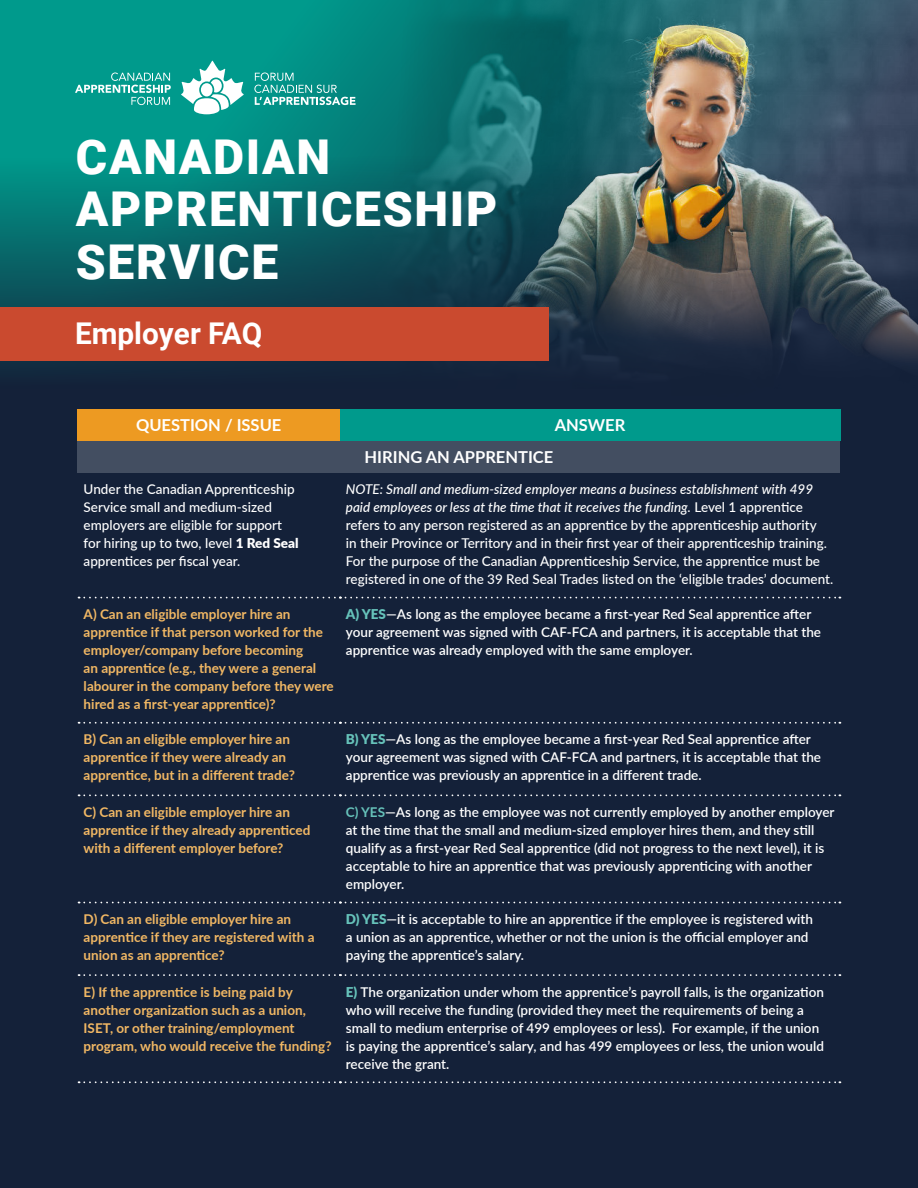
<style>
.page{position:relative;width:918px;height:1188px;background:#142139}
.page>*{position:absolute;margin:0;border:0;box-sizing:border-box;transform-origin:0 0}
.t1{font:900 48px/52.5px "Roboto";letter-spacing:.035em;color:#fff}
.t2{font:700 30px "Roboto";color:#fff}
.t3{font:700 16.5px "Lato";color:#fff}
.t4{font:600 13.5px/18px "Lato";color:#fff}
.t5{font:700 13.5px/18px "Lato";color:#f2b864}
.t6{font:500 13.5px/18px "Lato";color:#fff}
.s1{font-weight:900}
.s2{font-style:italic}
.s3{font-weight:900;color:#66c2ba}
.s4{font-weight:700;color:#66c2ba}
</style>
<div class="page">
<svg style="left:0;top:0;width:340px;height:367px"></svg>
<img style="left:340px;top:0;width:578px;height:307px">
<img style="left:469px;top:19px;width:449px;height:343px">
<svg style="left:254px;top:73px;width:102px;height:32px"></svg>
<svg style="left:75px;top:73px;width:96px;height:32px"></svg>
<svg style="left:181px;top:61px;width:63px;height:53px"></svg>
<div style="left:0;top:307px;width:548px;height:54px;background:#ca4a2f"></div>
<div style="left:78px;top:409px;width:262px;height:32px;background:#ed9a22"></div>
<div style="left:340px;top:409px;width:500px;height:32px;background:#009a8c"></div>
<div style="left:78px;top:441px;width:762px;height:31px;background:#434e61"></div>
<svg style="left:79px;top:597px;width:761px;height:2px"></svg>
<svg style="left:79px;top:722px;width:761px;height:2px"></svg>
<svg style="left:79px;top:794px;width:761px;height:2px"></svg>
<svg style="left:79px;top:902px;width:761px;height:1px"></svg>
<svg style="left:79px;top:974px;width:761px;height:2px"></svg>
<svg style="left:79px;top:1081px;width:761px;height:2px"></svg>
<h1 class="t1" style="left:76px;top:131px;width:423px">CANADIAN<br>APPRENTICESHIP<br>SERVICE</h1>
<h2 class="t2" style="left:75px;top:321px;width:189px">Employer FAQ</h2>
<p class="t3" style="left:136px;top:418px;width:147px">QUESTION / ISSUE</p>
<p class="t3" style="left:555px;top:418px;width:72px">ANSWER</p>
<p class="t3" style="left:365px;top:450px;width:190px">HIRING AN APPRENTICE</p>
<p class="t6" style="left:84px;top:480px;width:217px">Under the Canadian Apprenticeship Service small and medium-sized employers are eligible for support for hiring up to two, level <span class="s1">1 Red Seal </span>apprentices per fiscal year.</p>
<p class="t6" style="left:346px;top:480px;width:489px"><span class="s2">NOTE: Small and medium-sized employer means a business establishment with 499 paid employees or less at the time that it receives the funding.</span> Level 1 apprentice refers to any person registered as an apprentice by the apprenticeship authority<br>in their Province or Territory and in their first year of their apprenticeship training.<br>For the purpose of the Canadian Apprenticeship Service, the apprentice must be registered in one of the 39 Red Seal Trades listed on the ‘eligible trades’ document.</p>
<p class="t5" style="left:84px;top:606px;width:252px">A) Can an eligible employer hire an apprentice if that person worked for the employer/company before becoming<br>an apprentice (e.g., they were a general labourer in the company before they were hired as a first-year apprentice)?</p>
<p class="t4" style="left:346px;top:605px;width:477px"><span class="s3">A) YES</span>—As long as the employee became a first-year Red Seal apprentice after your agreement was signed with CAF-FCA and partners, it is acceptable that the apprentice was already employed with the same employer.</p>
<p class="t5" style="left:84px;top:731px;width:213px">B) Can an eligible employer hire an apprentice if they were already an apprentice, but in a different trade?</p>
<p class="t4" style="left:346px;top:730px;width:477px"><span class="s3">B) YES</span>—As long as the employee became a first-year Red Seal apprentice after your agreement was signed with CAF-FCA and partners, it is acceptable that the apprentice was previously an apprentice in a different trade.</p>
<p class="t5" style="left:84px;top:804px;width:228px">C) Can an eligible employer hire an apprentice if they already apprenticed with a different employer before?</p>
<p class="t4" style="left:346px;top:803px;width:490px"><span class="s4">C) YES</span>—As long as the employee was not currently employed by another employer at the time that the small and medium-sized employer hires them, and they still qualify as a first-year Red Seal apprentice (did not progress to the next level), it is acceptable to hire an apprentice that was previously apprenticing with another employer.</p>
<p class="t5" style="left:84px;top:911px;width:232px">D) Can an eligible employer hire an apprentice if they are registered with a union as an apprentice?</p>
<p class="t4" style="left:346px;top:910px;width:469px"><span class="s3">D) YES</span>—it is acceptable to hire an apprentice if the employee is registered with a union as an apprentice, whether or not the union is the official employer and paying the apprentice’s salary.</p>
<p class="t5" style="left:84px;top:982px;width:249px">E) If the apprentice is being paid by another organization such as a union, ISET, or other training/employment program, who would receive the funding?</p>
<p class="t4" style="left:346px;top:982px;width:480px"><span class="s3">E)</span> The organization under whom the apprentice’s payroll falls, is the organization who will receive the funding (provided they meet the requirements of being a small to medium enterprise of 499 employees or less). For example, if the union is paying the apprentice’s salary, and has 499 employees or less, the union would receive the grant.</p>
</div>
